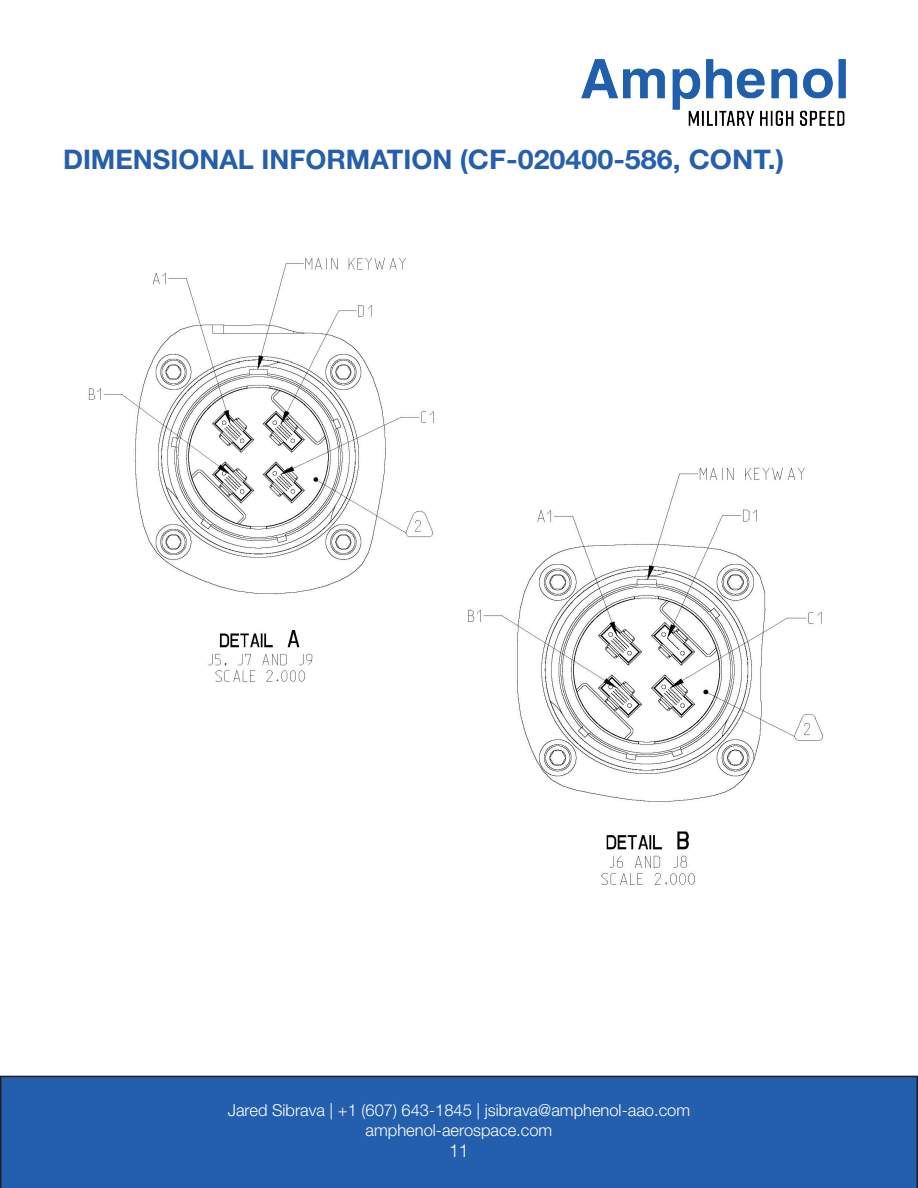
<style>
.page{position:relative;width:918px;height:1188px;background:#fff}
.page>*{position:absolute;margin:0;border:0;box-sizing:border-box;transform-origin:0 0}
.t1{font:700 27px "Helvetica Neue LT Std";color:#245eac}
.t2{font:300 18px "Helvetica Neue LT Std";color:#fff}
.t3{font:300 16.5px/19.8px "Helvetica Neue LT Std";color:#fff;text-align:center}
.s1{color:#255fad}
</style>
<div class="page">
<div style="left:0;top:1076px;width:918px;height:112px;background:#235fad"></div>
<img style="left:581px;top:59px;width:265px;height:67px">
<img style="left:88px;top:257px;width:346px;height:425px">
<img style="left:468px;top:466px;width:356px;height:419px">
<p class="t1" style="left:63px;top:143px;width:723px">DIMENSIONAL INFORMATION (<span class="s1">CF-020400-586, CONT.)</span></p>
<p class="t3" style="left:228px;top:1100px;width:464px">Jared Sibrava | +1 (607) 643-1845 | jsibrava@amphenol-aao.com amphenol-aerospace.com</p>
<p class="t2" style="left:449px;top:1139px;width:21px">11</p>
</div>
